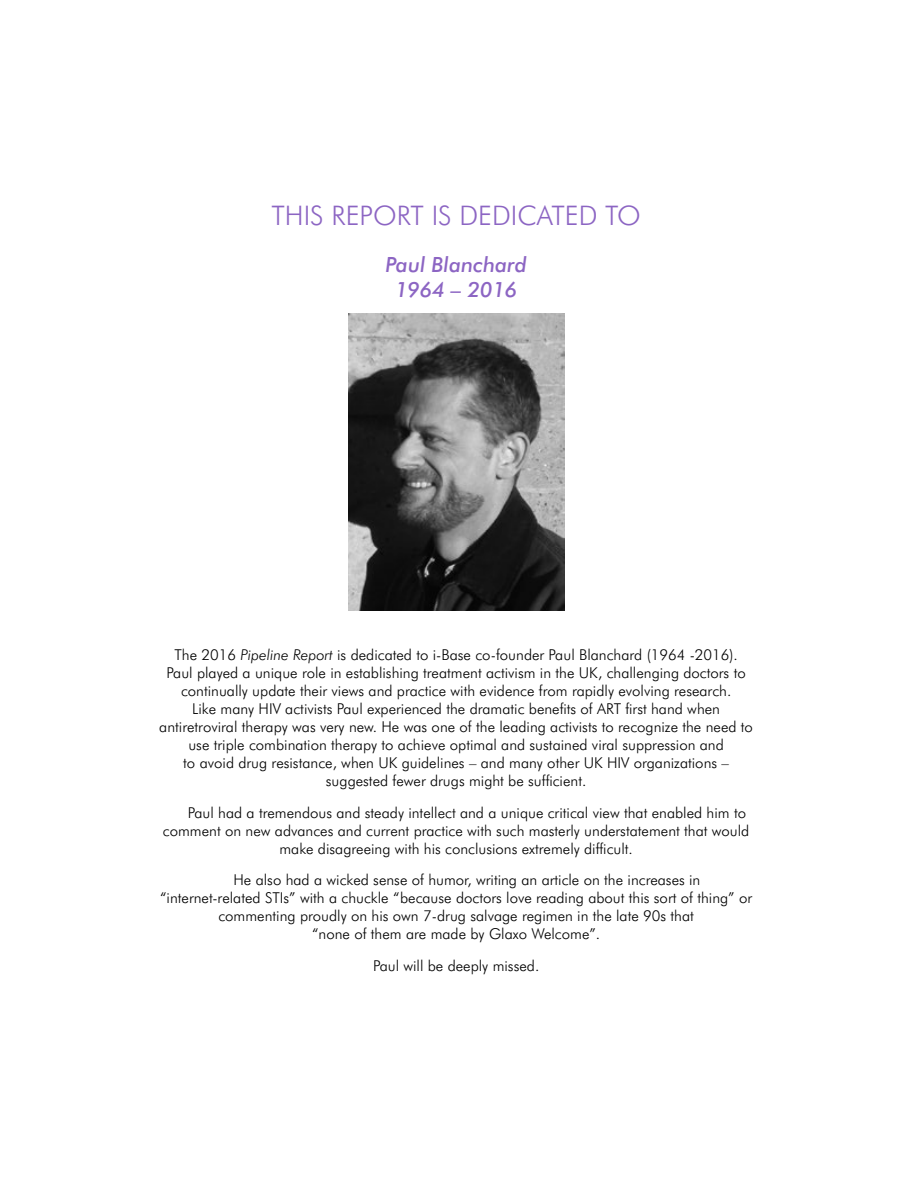
<style>
.page{position:relative;width:918px;height:1188px;background:#fff}
.page>*{position:absolute;margin:0;border:0;box-sizing:border-box;transform-origin:0 0}
.t1{font:300 27px "Futura BT";color:#8c65c3}
.t2{font:italic 500 21px/25.2px "Futura BT";color:#8c65c3;text-align:center}
.t3{font:300 15px/18px "Futura BT";color:#000;text-align:center}
.s1{font-style:italic}
</style>
<div class="page">
<img style="left:348px;top:314px;width:216px;height:297px">
<h1 class="t1" style="left:272px;top:199px;width:254px">THIS REPORT IS DEDICAT</h1>
<h1 class="t1" style="left:565px;top:199px;width:59px">ED TO</h1>
<h2 class="t2" style="left:386px;top:251px;width:143px">Paul Blanchard<br>1964 – 2016</h2>
<p class="t3" style="left:159px;top:646px;width:595px">The 2016 <span class="s1">Pipeline Report</span> is dedicated to i-Base co-founder Paul Blanchard (1964 -2016).<br>Paul played a unique role in establishing treatment activism in the U K, challenging doctors to continually update their views and practice with evidence from rapidly evolving research.<br>Like many HIV activists Paul experienced the dramatic benefits of ART first hand when antiretroviral therapy was very new. He was one of the leading activists to recognize the need to use triple combination therapy to achieve optimal and sustained viral suppression and<br>to avoid drug resistance, when U K guidelines – and many other U K HIV organizations – suggested fewer drugs might be sufficient.</p>
<p class="t3" style="left:188px;top:803px;width:560px">Paul had a tremendous and steady intellect and a unique critical view that enabled him to</p>
<p class="t3" style="left:163px;top:821px;width:588px">comment on new advances and current practice with such masterly understatement that would</p>
<p class="t3" style="left:279px;top:839px;width:355px">make disagreeing with his conclusions extremely difficult.</p>
<p class="t3" style="left:233px;top:871px;width:468px">He also had a wicked sense of humor, writing an article on the increases in</p>
<p class="t3" style="left:160px;top:889px;width:593px">“internet-related STIs” with a chuckle “because doctors love reading about this sort of thing” or</p>
<p class="t3" style="left:218px;top:907px;width:477px">commenting proudly on his own 7-drug salvage regimen in the late 90s that</p>
<p class="t3" style="left:312px;top:925px;width:290px">“none of them are made by Glaxo Welcome”.</p>
<p class="t3" style="left:373px;top:956px;width:168px">Paul will be deeply missed.</p>
</div>
